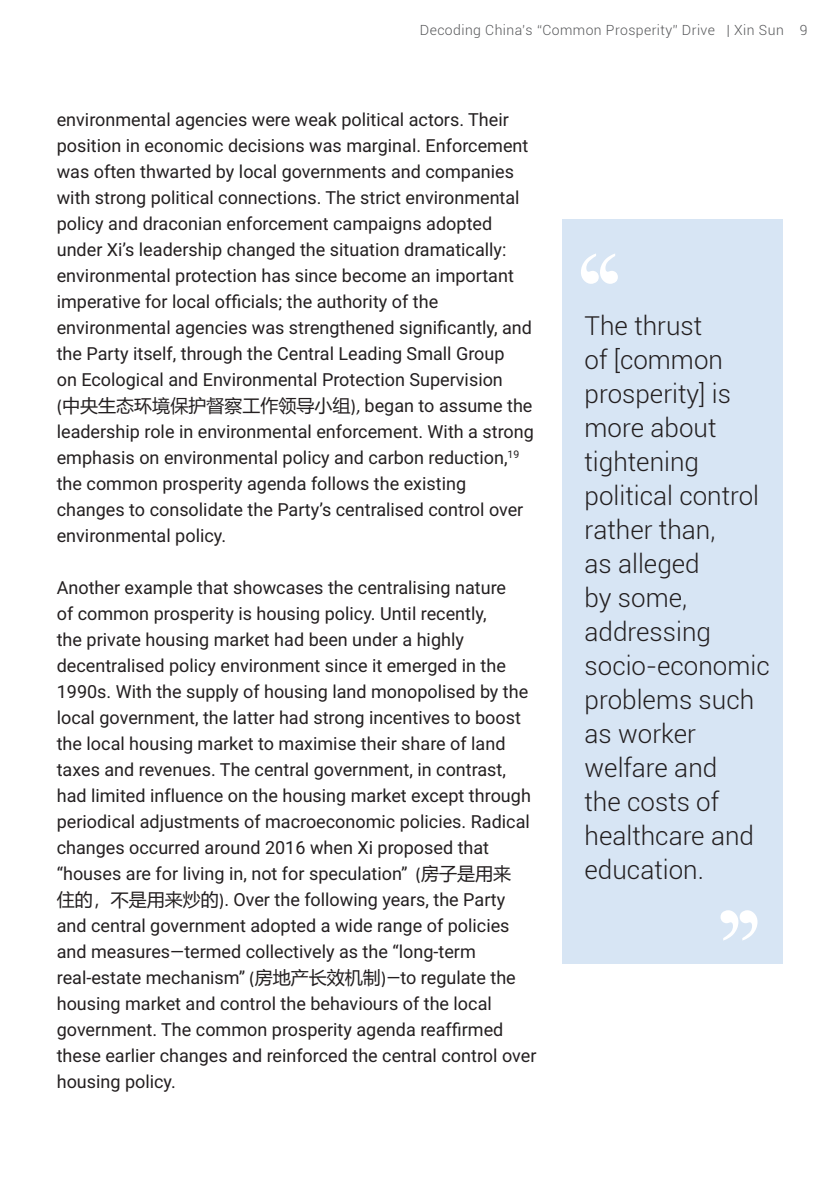
<style>
.page{position:relative;width:840px;height:1191px;background:#fff}
.page>*{position:absolute;margin:0;border:0;box-sizing:border-box;transform-origin:0 0}
.t1{font:120px "Times New Roman";color:#fff}
.t2{font:300 26px/34px "Roboto";color:#231f20}
.t3{font:18px/26px "Roboto";color:#231f20}
.t4{font:18px "Microsoft Ya Hei";color:#231f20}
.t5{font:300 14px "Roboto";letter-spacing:.03em;color:#57585a}
.s1{font-family:"Calibri"}
.s2{font-family:"Roboto"}
.s3{font-family:"Microsoft Ya Hei"}
</style>
<div class="page">
<div style="left:562px;top:219px;width:220px;height:745px;background:#d7e5f4"></div>
<p class="t5" style="left:419px;top:20px;width:389px">Decoding China’s “Common Prosperity” Drive | Xin Sun 9</p>
<p class="t3" style="left:57px;top:106px;width:476px">environmental agencies were weak political actors. Their position in economic decisions was marginal. Enforcement was often thwarted by local governments and companies with strong political connections. The strict environmental policy and draconian enforcement campaigns adopted under Xi’s leadership changed the situation dramatically: environmental protection has since become an important imperative for local officials; the authority of the environmental agencies was strengthened significantly, and the Party itself, through the Central Leading Small Group<br>on Ecological and Environmental Protection Supervision</p>
<p class="t4" style="left:57px;top:393px;width:477px"><span class="s1">(</span>中央生态环境保护督察工作领导小组<span class="s1">),</span> <span class="s2">began to assume the</span></p>
<p class="t3" style="left:57px;top:418px;width:478px">leadership role in environmental enforcement. With a strong emphasis on environmental policy and carbon reduction,<sup>19 </sup>the common prosperity agenda follows the existing changes to consolidate the Party’s centralised control over environmental policy.</p>
<p class="t3" style="left:57px;top:574px;width:481px">Another example that showcases the centralising nature<br>of common prosperity is housing policy. Until recently,<br>the private housing market had been under a highly decentralised policy environment since it emerged in the 1990s. With the supply of housing land monopolised by the local government, the latter had strong incentives to boost the local housing market to maximise their share of land taxes and revenues. The central government, in contrast, had limited influence on the housing market except through periodical adjustments of macroeconomic policies. Radical changes occurred around 2016 when Xi proposed that “houses are for living in, not for speculation” <span class="s1">(</span><span class="s3">房子是用来<br>住的，不是用来炒的</span><span class="s1">).</span> Over the following years, the Party and central government adopted a wide range of policies and measures—termed collectively as the “long-term real-estate mechanism” <span class="s1">(</span><span class="s3">房地产长效机制</span><span class="s1">)</span>—to regulate the housing market and control the behaviours of the local government. The common prosperity agenda reaffirmed these earlier changes and reinforced the central control over housing policy.</p>
<h1 class="t1" style="left:569px;top:210px;width:61px">‘‘</h1>
<h2 class="t2" style="left:584px;top:308px;width:186px">The thrust<br>of [common prosperity] is more about tightening political control rather than,<br>as alleged<br>by some, addressing socio-economic problems such as worker welfare and<br>the costs of healthcare and education.</h2>
<h1 class="t1" style="left:768px;top:984px;width:61px;rotate:-180deg">‘‘</h1>
</div>
